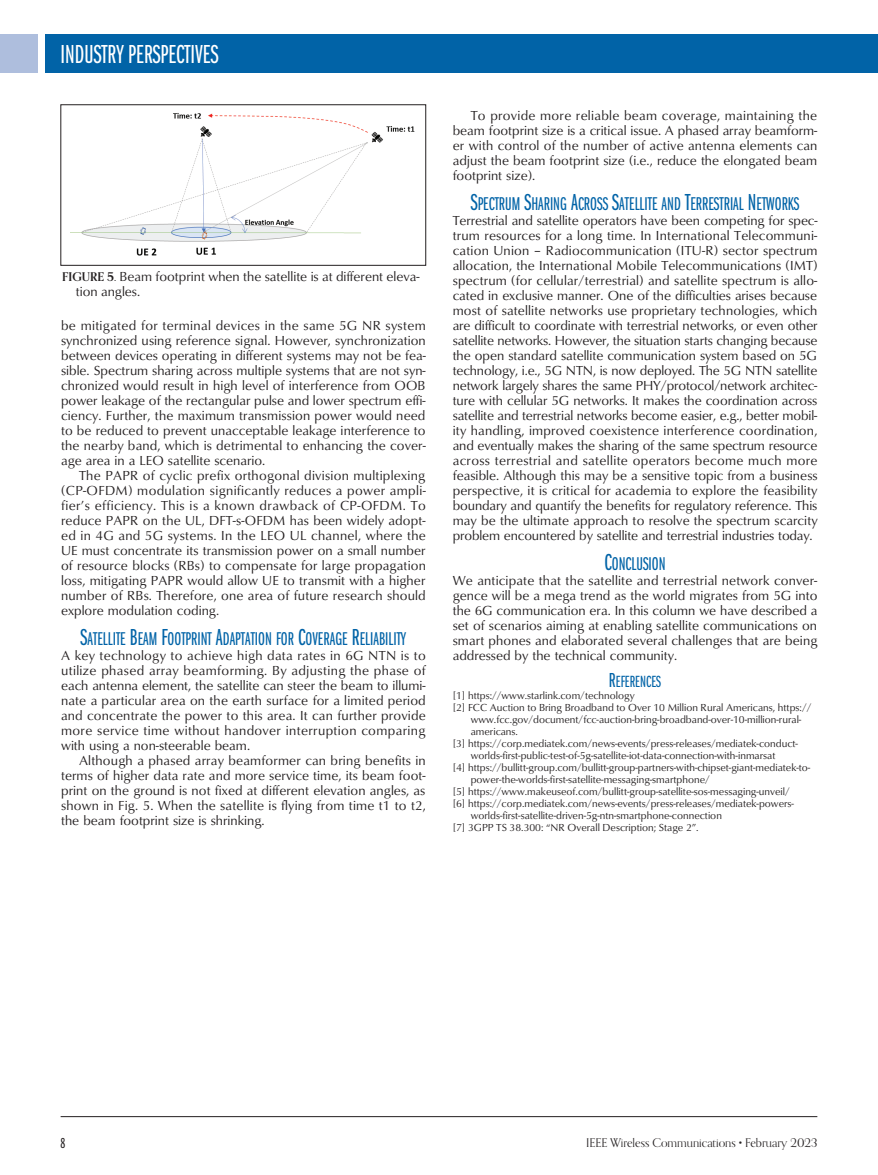
<style>
.page{position:relative;width:878px;height:1175px;background:#fff}
.page>*{position:absolute;margin:0;border:0;box-sizing:border-box;transform-origin:0 0}
.t1{font:27px "Franklin Gothic URW Ext Com D Boo SC800";color:#fff}
.t2{font:19.2px "Franklin Gothic URW Ext Com D Boo SC800";color:#0163a7}
.t3{font:16.8px "Franklin Gothic URW Ext Com D Boo SC800";color:#0163a7}
.t4{font:15px "Franklin Gothic URW Ext Com D Boo";color:#231f20}
.t5{font:13.5px/15px "Classico URW";color:#231f20;text-align:justify}
.t6{font:12px "Orpheus Pro";color:#231f20}
.t7{font:10.5px "Classico URW";color:#231f20}
.s1{font-family:"Orpheus Pro";font-weight:700;font-size:12px}
.s2{font-size:24px}
.s3{font-size:21px}
</style>
<div class="page">
<hr style="left:61px;top:1115px;width:756px;height:1px;background:#231f20">
<div style="left:46px;top:34px;width:831px;height:39px;background:#0163a7"></div>
<div style="left:0;top:34px;width:38px;height:39px;background:#aebedd"></div>
<img style="left:70px;top:113px;width:345px;height:143px">
<div style="left:61px;top:104px;width:365px;height:161px;border:1px solid #231f20"></div>
<h1 class="t1" style="left:61px;top:40px;width:159px">INDUSTRY PERSPECTIVES</h1>
<p class="t5" style="left:76px;top:268px;width:345px;text-indent:-14px"><span class="s1">FIGURE 5.</span> Beam footprint when the satellite is at different eleva&shy;tion angles.</p>
<p class="t5" style="left:61px;top:317px;width:366px">be mitigated for terminal devices in the same 5G NR system synchronized using reference signal. However, synchronization between devices operating in different systems may not be fea&shy;sible. Spectrum sharing across multiple systems that are not syn&shy;chronized would result in high level of interference from OOB power leakage of the rectangular pulse and lower spectrum effi&shy;ciency. Further, the maximum transmission power would need to be reduced to prevent unacceptable leakage interference to the nearby band, which is detrimental to enhancing the cover&shy;age area in a LEO satellite scenario.</p>
<p class="t5" style="left:61px;top:467px;width:366px;text-indent:18px">The PAPR of cyclic prefix orthogonal division multiplexing (CP-OFDM) modulation significantly reduces a power ampli&shy;fier’s efficiency. This is a known drawback of CP-OFDM. To reduce PAPR on the UL, DFT-s-OFDM has been widely adopt&shy;ed in 4G and 5G systems. In the LEO UL channel, where the UE must concentrate its transmission power on a small number of resource blocks (RBs) to compensate for large propagation loss, mitigating PAPR would allow UE to transmit with a higher number of RBs. Therefore, one area of future research should explore modulation coding.</p>
<h2 class="t2" style="left:81px;top:628px;width:327px"><span class="s2">S</span>ATELLITE <span class="s2">B</span>EAM <span class="s2">F</span>OOTPRINT <span class="s2">A</span>DAPTATION FOR <span class="s2">C</span>OVERAGE <span class="s2">R</span>ELIABILITY</h2>
<p class="t5" style="left:61px;top:647px;width:366px">A key technology to achieve high data rates in 6G NTN is to utilize phased array beamforming. By adjusting the phase of each antenna element, the satellite can steer the beam to illumi&shy;nate a particular area on the earth surface for a limited period and concentrate the power to this area. It can further provide more service time without handover interruption comparing with using a non-steerable beam.</p>
<p class="t5" style="left:61px;top:752px;width:366px;text-indent:18px">Although a phased array beamformer can bring benefits in terms of higher data rate and more service time, its beam foot&shy;print on the ground is not fixed at different elevation angles, as shown in Fig. 5. When the satellite is flying from time t1 to t2, the beam footprint size is shrinking.</p>
<p class="t5" style="left:452px;top:107px;width:366px;text-indent:18px">To provide more reliable beam coverage, maintaining the beam footprint size is a critical issue. A phased array beamform&shy;er with control of the number of active antenna elements can adjust the beam footprint size (i.e., reduce the elongated beam footprint size).</p>
<h2 class="t2" style="left:470px;top:193px;width:330px"><span class="s2">S</span>PECTRUM <span class="s2">S</span>HARING <span class="s2">A</span>CROSS <span class="s2">S</span>ATELLITE AND <span class="s2">T</span>ERRESTRIAL <span class="s2">N</span>ETWORKS</h2>
<p class="t5" style="left:452px;top:212px;width:366px">Terrestrial and satellite operators have been competing for spec&shy;trum resources for a long time. In International Telecommuni&shy;cation Union – Radiocommunication (ITU-R) sector spectrum allocation, the International Mobile Telecommunications (IMT) spectrum (for cellular/terrestrial) and satellite spectrum is allo&shy;cated in exclusive manner. One of the difficulties arises because most of satellite networks use proprietary technologies, which are difficult to coordinate with terrestrial networks, or even other satellite networks. However, the situation starts changing because the open standard satellite communication system based on 5G technology, i.e., 5G NTN, is now deployed. The 5G NTN satellite network largely shares the same PHY/protocol/network architec&shy;ture with cellular 5G networks. It makes the coordination across satellite and terrestrial networks become easier, e.g., better mobil&shy;ity handling, improved coexistence interference coordination, and eventually makes the sharing of the same spectrum resource across terrestrial and satellite operators become much more feasible. Although this may be a sensitive topic from a business perspective, it is critical for academia to explore the feasibility boundary and quantify the benefits for regulatory reference. This may be the ultimate approach to resolve the spectrum scarcity problem encountered by satellite and terrestrial industries today.</p>
<h2 class="t2" style="left:604px;top:553px;width:63px"><span class="s2">C</span>ONCLUSION</h2>
<p class="t5" style="left:452px;top:572px;width:366px">We anticipate that the satellite and terrestrial network conver&shy;gence will be a mega trend as the world migrates from 5G into the 6G communication era. In this column we have described a set of scenarios aiming at enabling satellite communications on smart phones and elaborated several challenges that are being addressed by the technical community.</p>
<p class="t3" style="left:608px;top:672px;width:54px"><span class="s3">R</span>EFERENCES</p>
<p class="t7" style="left:452px;top:687px;width:183px">[1] https://www.starlink.com/technology</p>
<p class="t7" style="left:452px;top:699px;width:360px">[2] FCC Auction to Bring Broadband to Over 10 Million Rural Americans, https://</p>
<p class="t7" style="left:470px;top:711px;width:332px">www.fcc.gov/document/fcc-auction-bring-broadband-over-10-million-rural-</p>
<p class="t7" style="left:470px;top:723px;width:49px">americans.</p>
<p class="t7" style="left:452px;top:735px;width:346px">[3] https://corp.mediatek.com/news-events/press-releases/mediatek-conduct-</p>
<p class="t7" style="left:470px;top:747px;width:306px">worlds-first-public-test-of-5g-satellite-iot-data-connection-with-inmarsat</p>
<p class="t7" style="left:452px;top:759px;width:359px">[4] https://bullitt-group.com/bullitt-group-partners-with-chipset-giant-mediatek-to-</p>
<p class="t7" style="left:470px;top:771px;width:240px">power-the-worlds-first-satellite-messaging-smartphone/</p>
<p class="t7" style="left:452px;top:783px;width:338px">[5] https://www.makeuseof.com/bullitt-group-satellite-sos-messaging-unveil/</p>
<p class="t7" style="left:452px;top:795px;width:342px">[6] https://corp.mediatek.com/news-events/press-releases/mediatek-powers-</p>
<p class="t7" style="left:470px;top:807px;width:252px">worlds-first-satellite-driven-5g-ntn-smartphone-connection</p>
<p class="t7" style="left:452px;top:819px;width:247px">[7] 3GPP TS 38.300: “NR Overall Description; Stage 2”.</p>
<p class="t4" style="left:61px;top:1134px;width:6px">8</p>
<p class="t6" style="left:586px;top:1135px;width:232px">IEEE Wireless Communications • February 2023</p>
</div>
